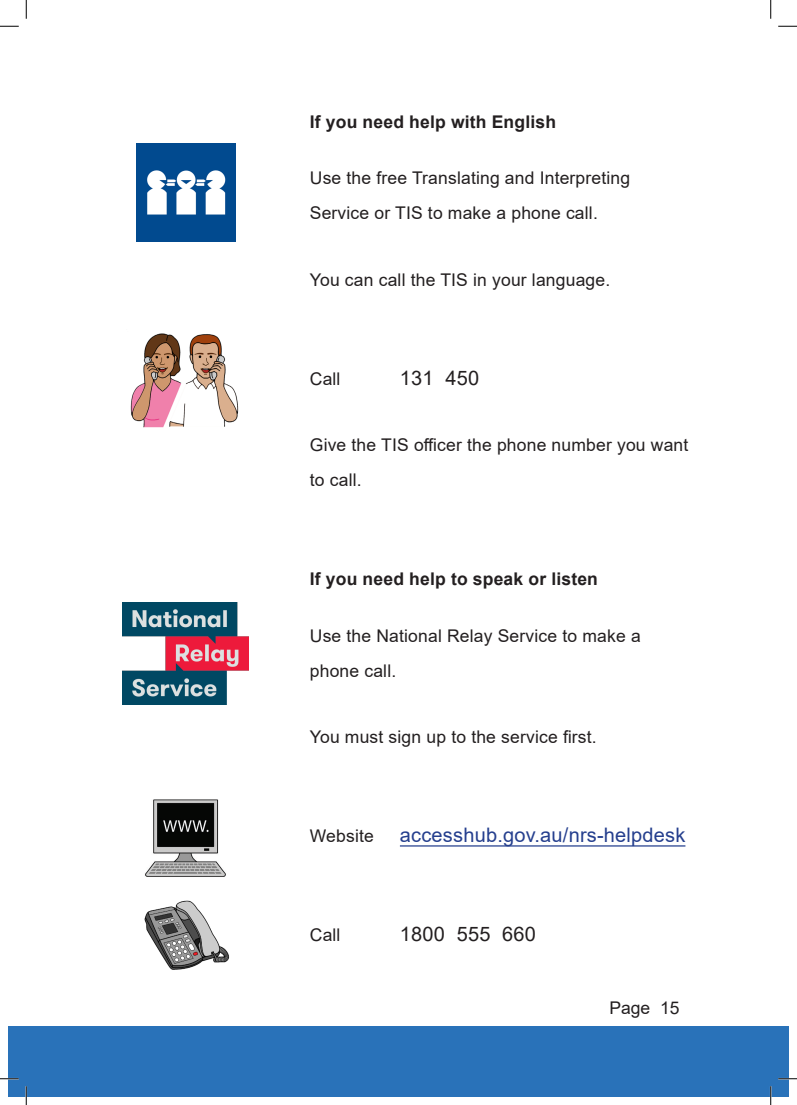
<style>
.page{position:relative;width:797px;height:1105px;background:#fff}
.page>*{position:absolute;margin:0;border:0;box-sizing:border-box;transform-origin:0 0}
.Body_2_line_space{font:20px "Arial";letter-spacing:.01em;color:#253f8e}
.Body_2_line_space-2{font:20px "Arial";letter-spacing:.01em;color:#231f20}
.Body_1_line_space{font:20px "Arial";letter-spacing:.01em;color:#231f20}
.Body_1_line_space-2{font:17.5px/35px "Arial";letter-spacing:.01em;color:#231f20}
.Body_2_line_space-3{font:17.5px/35px "Arial";letter-spacing:.01em;color:#231f20}
.Heading_3_-_size_14_BOLD{font:700 17.5px "Arial";letter-spacing:.01em;color:#231f20}
</style>
<div class="page">
<div style="left:9px;top:1025px;width:779px;height:71px;background:#2972b9"></div>
<hr style="left:400px;top:845px;width:285px;height:1px;background:#253f8e">
<img style="left:136px;top:143px;width:99px;height:99px">
<img style="left:130px;top:333px;width:109px;height:95px">
<img style="left:123px;top:602px;width:126px;height:102px">
<img style="left:145px;top:799px;width:81px;height:78px">
<img style="left:144px;top:900px;width:85px;height:70px">
<svg style="left:0;top:25px;width:19px;height:2px"></svg>
<svg style="left:778px;top:25px;width:19px;height:2px"></svg>
<svg style="left:0;top:1078px;width:19px;height:1px"></svg>
<svg style="left:778px;top:1078px;width:19px;height:1px"></svg>
<svg style="left:25px;top:0;width:2px;height:19px"></svg>
<svg style="left:25px;top:1086px;width:2px;height:19px"></svg>
<svg style="left:770px;top:0;width:1px;height:19px"></svg>
<svg style="left:770px;top:1086px;width:1px;height:19px"></svg>
<p class="Heading_3_-_size_14_BOLD" style="left:310px;top:109px;width:248px">If you need help with English</p>
<p class="Body_1_line_space-2" style="left:310px;top:160px;width:322px">Use the free Translating and Interpreting<br>Service or TIS to make a phone call.</p>
<p class="Body_2_line_space-3" style="left:310px;top:262px;width:302px">You can call the TIS in your language.</p>
<p class="Body_1_line_space-2" style="left:310px;top:361px;width:32px">Call</p>
<p class="Body_1_line_space" style="left:400px;top:364px;width:81px">131 450</p>
<p class="Body_2_line_space-3" style="left:310px;top:428px;width:380px">Give the TIS officer the phone number you want to call.</p>
<p class="Heading_3_-_size_14_BOLD" style="left:310px;top:567px;width:289px">If you need help to speak or listen</p>
<p class="Body_1_line_space-2" style="left:310px;top:618px;width:332px">Use the National Relay Service to make a phone call.</p>
<p class="Body_2_line_space-3" style="left:310px;top:720px;width:288px">You must sign up to the service first.</p>
<p class="Body_2_line_space-3" style="left:310px;top:818px;width:65px">Website</p>
<p class="Body_2_line_space" style="left:400px;top:821px;width:287px">accesshub.gov.au/nrs-helpdesk</p>
<p class="Body_2_line_space-3" style="left:310px;top:917px;width:32px">Call</p>
<p class="Body_2_line_space-2" style="left:400px;top:920px;width:138px">1800 555 660</p>
<p class="Body_1_line_space-2" style="left:609px;top:990px;width:72px">Page 15</p>
</div>
